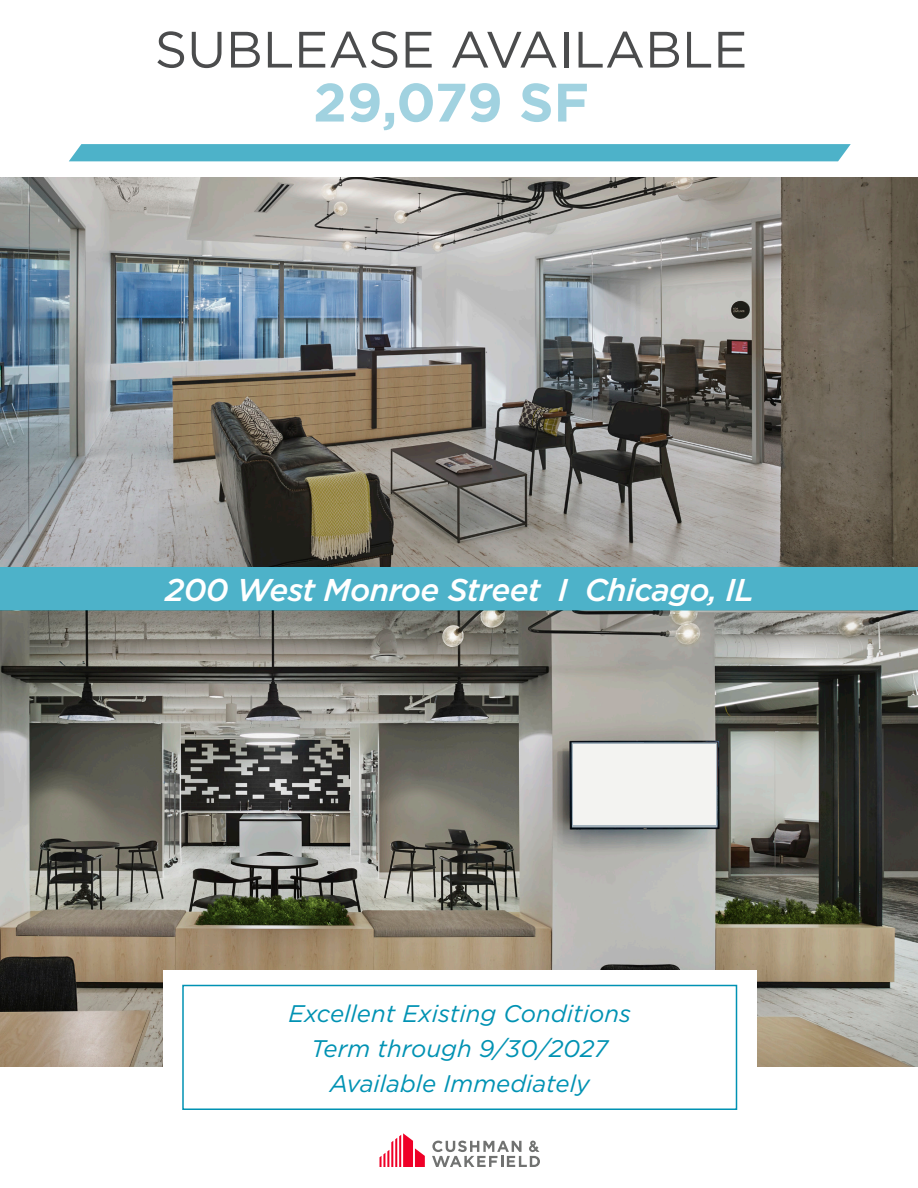
<style>
.page{position:relative;width:918px;height:1188px;background:#fff}
.page>*{position:absolute;margin:0;border:0;box-sizing:border-box;transform-origin:0 0}
.t1{font:700 54px "Gotham";letter-spacing:-.005em;color:#a1d2e0}
.t2{font:51px "Gotham";color:#4b4c4d}
.t3{font:italic 500 31.5px "Gotham";letter-spacing:-.02em;color:#fff}
.t4{font:italic 24px "Gotham";color:#0092b3}
</style>
<div class="page">
<img style="left:0;top:610px;width:918px;height:457px">
<img style="left:0;top:177px;width:918px;height:390px">
<svg style="left:69px;top:144px;width:782px;height:17px"></svg>
<div style="left:0;top:567px;width:918px;height:43px;background:#4db2c9"></div>
<div style="left:164px;top:970px;width:594px;height:171px;background:#fff"></div>
<svg style="left:380px;top:1133px;width:45px;height:34px"></svg>
<svg style="left:432px;top:1141px;width:108px;height:26px"></svg>
<div style="left:182px;top:985px;width:555px;height:125px;border:2px solid #0092b3"></div>
<div style="left:573px;top:744px;width:143px;height:81px;background:#f3f3f1"></div>
<p class="t2" style="left:155px;top:17px;width:594px">SUBLEASE AVAILABLE</p>
<p class="t1" style="left:313px;top:67px;width:277px">29,079 SF</p>
<p class="t3" style="left:165px;top:569px;width:590px">200 West Monroe Street I Chicago, IL</p>
<p class="t4" style="left:288px;top:998px;width:344px">Excellent Existing Conditions</p>
<p class="t4" style="left:311px;top:1033px;width:299px">Term through 9/30/2027</p>
<p class="t4" style="left:330px;top:1068px;width:262px">Available Immediately</p>
</div>
